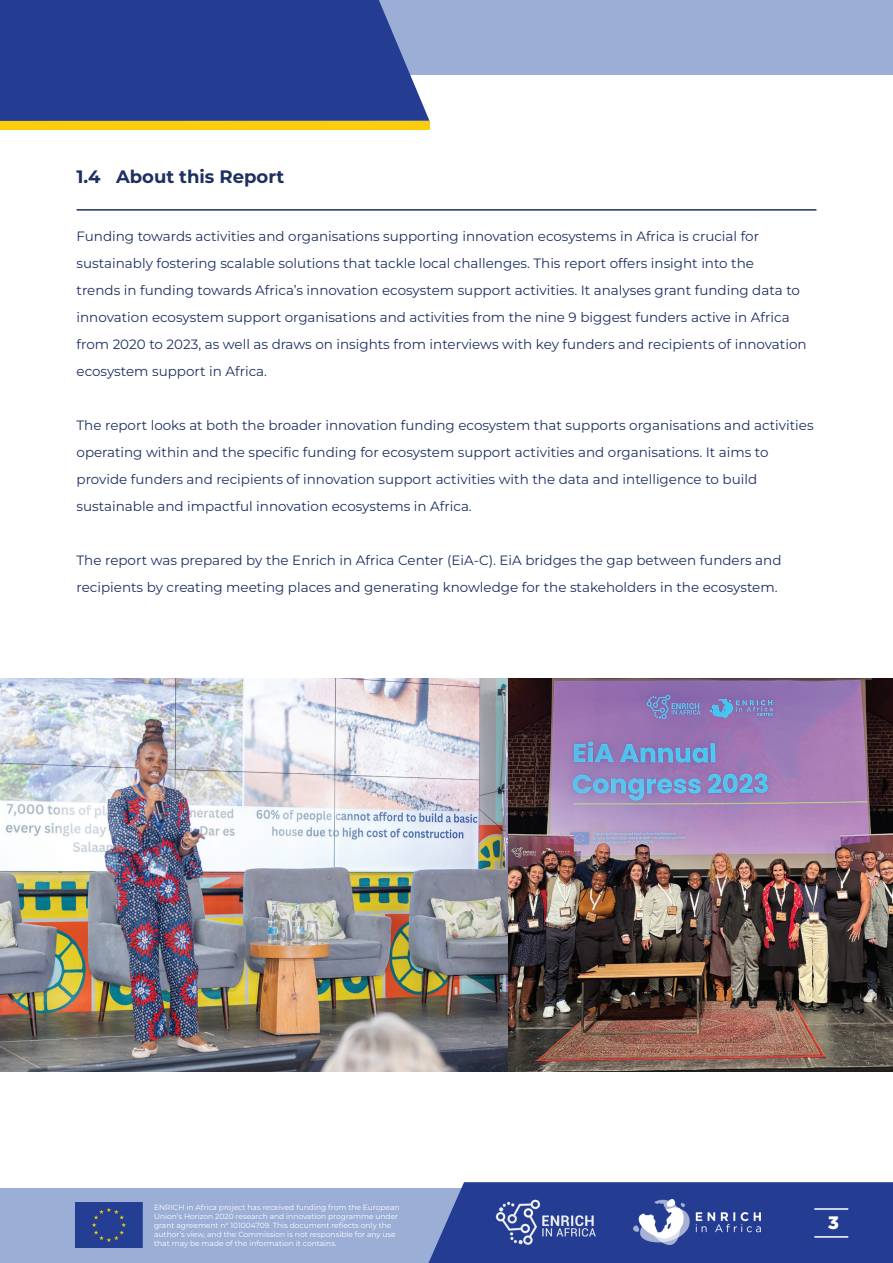
<style>
.page{position:relative;width:893px;height:1263px;background:#fff}
.page>*{position:absolute;margin:0;border:0;box-sizing:border-box;transform-origin:0 0}
.t1{font:700 18px "Montserrat";color:#1e3061}
.t2{font:900 18px "Gotham";color:#fff}
.t3{font:13.5px/27px "Montserrat";color:#1e3061}
.t4{font:7.5px/9px "Montserrat";color:#fff}
</style>
<div class="page">
<div style="left:0;top:0;width:893px;height:75px;background:#9aaed6"></div>
<div style="left:0;top:1188px;width:893px;height:75px;background:#9aaed6"></div>
<div style="left:0;top:0;width:429px;height:121px;background:#243d92"></div>
<div style="left:0;top:121px;width:429px;height:8px;background:#fccd0a"></div>
<svg style="left:428px;top:1182px;width:465px;height:81px;background:#2d4597"></svg>
<img style="left:75px;top:1203px;width:68px;height:45px">
<img style="left:485px;top:1192px;width:122px;height:60px">
<img style="left:634px;top:1199px;width:126px;height:45px">
<hr style="left:814px;top:1208px;width:34px;height:2px;background:#fff">
<hr style="left:814px;top:1236px;width:34px;height:1px;background:#fff">
<hr style="left:77px;top:209px;width:739px;height:2px;background:#1e3061">
<img style="left:0;top:678px;width:893px;height:393px">
<h1 class="t1" style="left:77px;top:164px;width:209px">1.4 About this Report</h1>
<p class="t3" style="left:77px;top:222px;width:732px">Funding towards activities and organisations supporting innovation ecosystems in Africa is crucial for sustainably fostering scalable solutions that tackle local challenges. This report offers insight into the<br>trends in funding towards Africa’s innovation ecosystem support activities. It analyses grant funding data to innovation ecosystem support organisations and activities from the nine 9 biggest funders active in Africa from 2020 to 2023, as well as draws on insights from interviews with key funders and recipients of innovation ecosystem support in Africa.</p>
<p class="t3" style="left:77px;top:411px;width:739px">The report looks at both the broader innovation funding ecosystem that supports organisations and activities operating within and the specific funding for ecosystem support activities and organisations. It aims to provide funders and recipients of innovation support activities with the data and intelligence to build sustainable and impactful innovation ecosystems in Africa.</p>
<p class="t3" style="left:77px;top:546px;width:706px">The report was prepared by the Enrich in Africa Center (EiA-C). EiA bridges the gap between funders and recipients by creating meeting places and generating knowledge for the stakeholders in the ecosystem.</p>
<p class="t4" style="left:154px;top:1203px;width:247px">ENRICH in Africa project has received funding from the European Union’s Horizon 2020 research and innovation programme under grant agreement n° 101004709. This document reflects only the author’s view, and the Commission is not responsible for any use that may be made of the information it contains.</p>
<h1 class="t2" style="left:828px;top:1212px;width:13px">3</h1>
</div>
